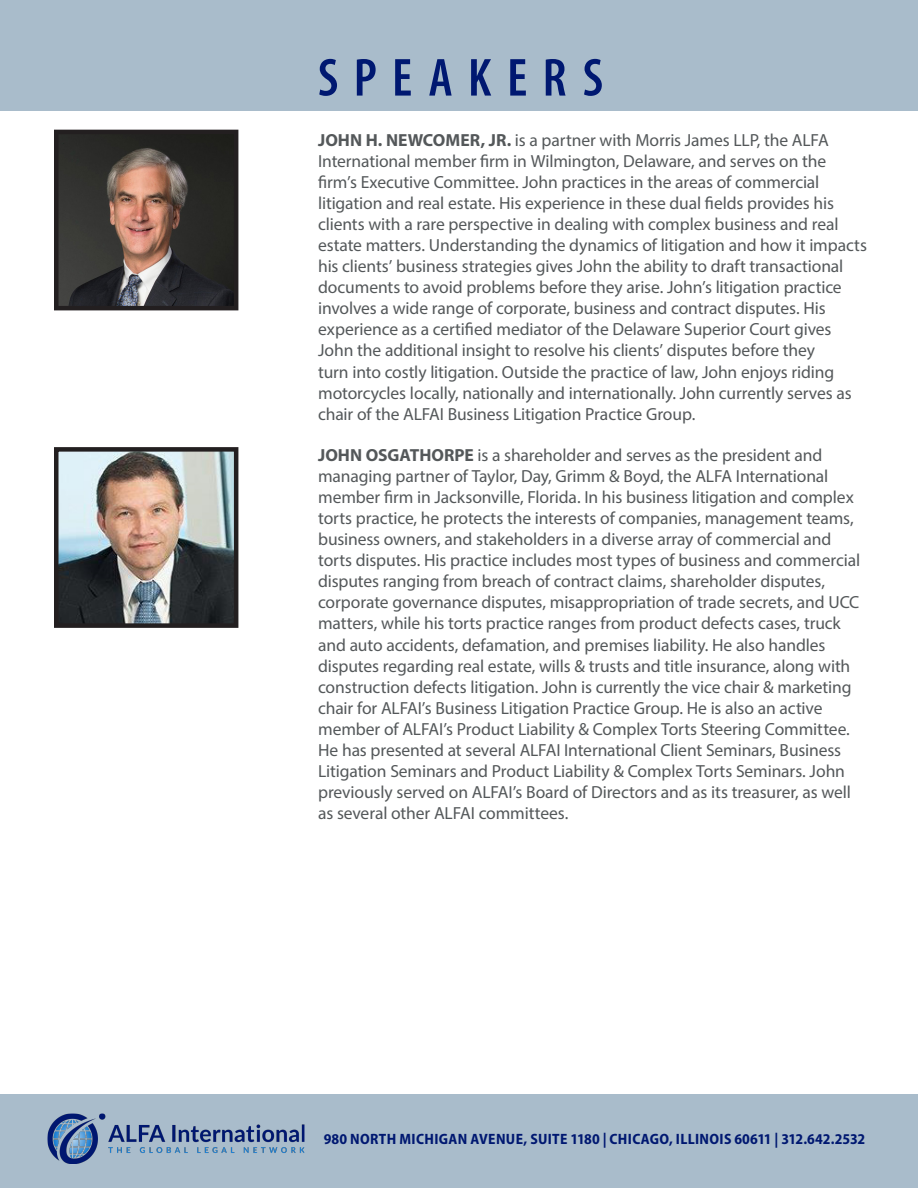
<style>
.page{position:relative;width:918px;height:1188px;background:#fff}
.page>*{position:absolute;margin:0;border:0;box-sizing:border-box;transform-origin:0 0}
.Body_Text{font:600 condensed 54px "Myriad Pro";letter-spacing:.285em;color:#001871}
.Body_Text-2{font:17.55px/21px "Myriad Pro";letter-spacing:-.01em;color:#54585a}
.t1{font:700 semi-condensed 15px "Myriad Pro";letter-spacing:.02em;color:#001871}
.s1{font-weight:700}
</style>
<div class="page">
<div style="left:0;top:1094px;width:918px;height:94px;background:#a9bccb"></div>
<div style="left:0;top:0;width:918px;height:110px;background:#a9bccb"></div>
<img style="left:48px;top:1113px;width:257px;height:51px">
<img style="left:59px;top:135px;width:174px;height:170px">
<div style="left:54px;top:130px;width:184px;height:180px;border:4px solid #231f20"></div>
<img style="left:59px;top:452px;width:174px;height:171px">
<div style="left:54px;top:447px;width:184px;height:181px;border:4px solid #231f20"></div>
<p class="Body_Text" style="left:318px;top:44px;width:287px">SPEAKERS</p>
<p class="Body_Text-2" style="left:318px;top:129px;width:550px"><span class="s1">JOHN H. NEWCOMER, JR.</span> is a partner with Morris James LLP, the ALFA International member firm in Wilmington, Delaware, and serves on the firm’s Executive Committee. John practices in the areas of commercial litigation and real estate. His experience in these dual fields provides his clients with a rare perspective in dealing with complex business and real estate matters. Understanding the dynamics of litigation and how it impacts his clients’ business strategies gives John the ability to draft transactional documents to avoid problems before they arise. John’s litigation practice involves a wide range of corporate, business and contract disputes. His experience as a certified mediator of the Delaware Superior Court gives John the additional insight to resolve his clients’ disputes before they<br>turn into costly litigation. Outside the practice of law, John enjoys riding motorcycles locally, nationally and internationally. John currently serves as chair of the ALFAI Business Litigation Practice Group.</p>
<p class="Body_Text-2" style="left:318px;top:444px;width:544px"><span class="s1">JOHN OSGATHORPE</span> is a shareholder and serves as the president and managing partner of Taylor, Day, Grimm &amp; Boyd, the ALFA International member firm in Jacksonville, Florida. In his business litigation and complex torts practice, he protects the interests of companies, management teams, business owners, and stakeholders in a diverse array of commercial and torts disputes. His practice includes most types of business and commercial disputes ranging from breach of contract claims, shareholder disputes, corporate governance disputes, misappropriation of trade secrets, and UCC matters, while his torts practice ranges from product defects cases, truck and auto accidents, defamation, and premises liability. He also handles disputes regarding real estate, wills &amp; trusts and title insurance, along with construction defects litigation. John is currently the vice chair &amp; marketing chair for ALFAI’s Business Litigation Practice Group. He is also an active member of ALFAI’s Product Liability &amp; Complex Torts Steering Committee.<br>He has presented at several ALFAI International Client Seminars, Business Litigation Seminars and Product Liability &amp; Complex Torts Seminars. John previously served on ALFAI’s Board of Directors and as its treasurer, as well as several other ALFAI committees.</p>
<p class="t1" style="left:324px;top:1130px;width:543px">980 NORTH MICHIGAN AVENUE, SUITE 1180 | CHICAGO, ILLINOIS 60611 | 312.642.2532</p>
</div>
